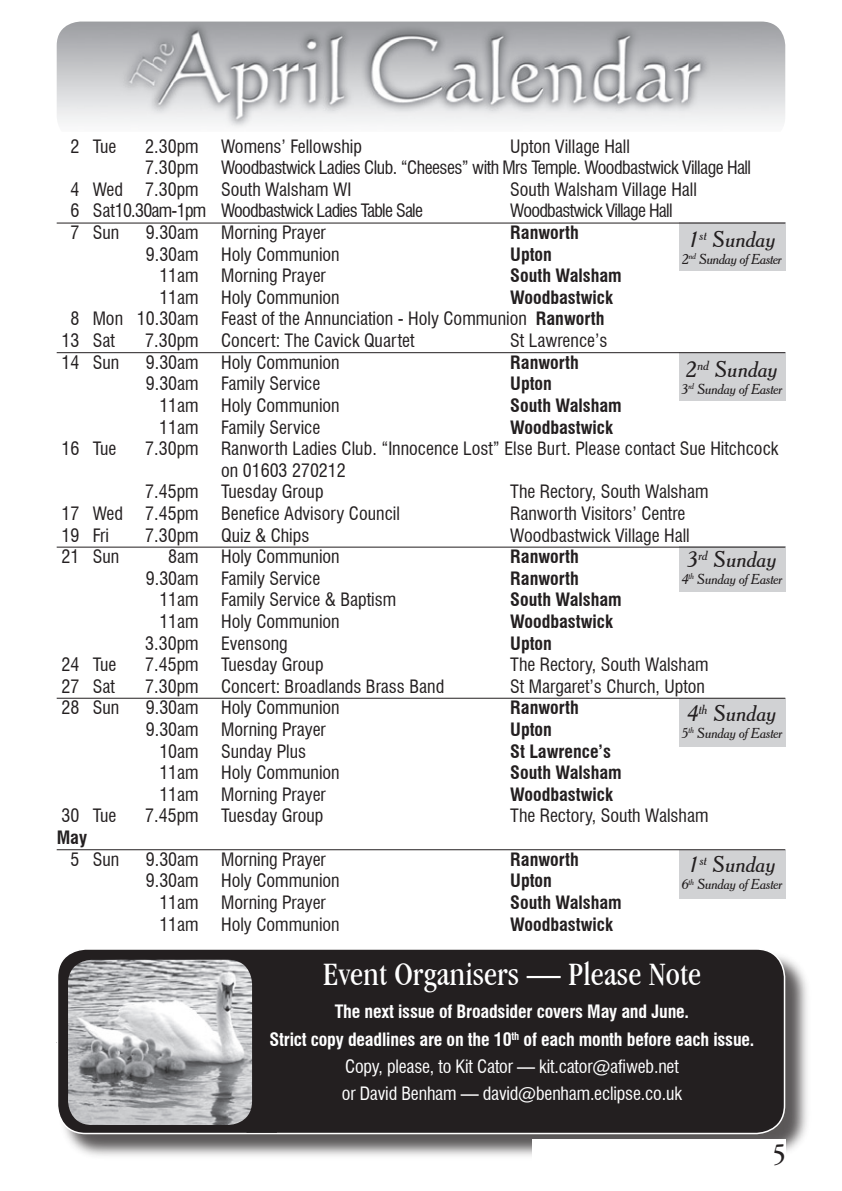
<style>
.page{position:relative;width:842px;height:1191px;background:#fff}
.page>*{position:absolute;margin:0;border:0;box-sizing:border-box;transform-origin:0 0}
.t1{font:condensed 34px "Garamond IT Cby BT";color:#fff}
.t2{font:condensed 30px "Garamond IT Cby BT";color:#231f20}
.t3{font:italic 22px "Cheltenham BT";color:#231f20}
.t4{font:condensed 18px "Swiss 721 BT";color:#231f20}
.t5{font:700 condensed 18px "Swiss 721 BT";color:#231f20}
.t6{font:700 condensed 18px/27.2px "Swiss 721 BT";letter-spacing:-.01em;color:#fff;text-align:center}
.t7{font:condensed 18px "Swiss 721 BT";letter-spacing:-.03em;color:#231f20}
.t8{font:condensed 18px "Swiss 721 BT";letter-spacing:-.04em;color:#231f20}
.t9{font:italic 14px "Cheltenham BT";letter-spacing:-.02em;color:#231f20}
.s1{font-weight:700}
.s2{font-weight:400}
</style>
<div class="page">
<div style="left:58px;top:949px;width:754px;height:212px;background:#231f20;opacity:.75"></div>
<div style="left:56px;top:949px;width:730px;height:184px;background:#231f20"></div>
<div style="left:247px;top:953px;width:29px;height:179px;background:#231f20"></div>
<img style="left:68px;top:959px;width:184px;height:166px">
<div style="left:532px;top:1139px;width:254px;height:36px;background:#fff"></div>
<img style="left:57px;top:22px;width:728px;height:106px">
<div style="left:679px;top:547px;width:106px;height:45px;background:#d1d2d4"></div>
<hr style="left:57px;top:547px;width:728px;height:1px;background:#231f20">
<div style="left:679px;top:223px;width:106px;height:48px;background:#d1d2d4"></div>
<hr style="left:57px;top:223px;width:728px;height:1px;background:#231f20">
<div style="left:679px;top:698px;width:106px;height:48px;background:#d1d2d4"></div>
<hr style="left:57px;top:698px;width:728px;height:1px;background:#231f20">
<div style="left:679px;top:352px;width:106px;height:49px;background:#d1d2d4"></div>
<hr style="left:57px;top:352px;width:728px;height:1px;background:#231f20">
<div style="left:679px;top:850px;width:106px;height:48px;background:#d1d2d4"></div>
<hr style="left:57px;top:849px;width:728px;height:1px;background:#231f20">
<p class="t4" style="left:70px;top:135px;width:47px">2 Tue</p>
<p class="t4" style="left:145px;top:135px;width:218px">2.30pm Womens’ Fellowship</p>
<p class="t4" style="left:510px;top:135px;width:121px">Upton Village Hall</p>
<p class="t7" style="left:145px;top:157px;width:607px">7.30pm Woodbastwick Ladies Club. “Cheeses” with Mrs Temple. Woodbastwick Village Hall</p>
<p class="t4" style="left:70px;top:178px;width:282px">4 Wed 7.30pm South Walsham WI</p>
<p class="t4" style="left:510px;top:178px;width:188px">South Walsham Village Hall</p>
<p class="t8" style="left:70px;top:200px;width:354px">6 Sat 10.30am-1pm Woodbastwick Ladies Table Sale</p>
<p class="t8" style="left:510px;top:200px;width:164px">Woodbastwick Village Hall</p>
<p class="t4" style="left:70px;top:222px;width:50px">7 Sun</p>
<p class="t4" style="left:146px;top:222px;width:181px">9.30am Morning Prayer</p>
<p class="t5" style="left:510px;top:222px;width:70px">Ranworth</p>
<p class="t4" style="left:146px;top:243px;width:195px">9.30am Holy Communion</p>
<p class="t5" style="left:510px;top:243px;width:43px">Upton</p>
<p class="t4" style="left:159px;top:265px;width:168px">11am Morning Prayer</p>
<p class="t5" style="left:510px;top:265px;width:113px">South Walsham</p>
<p class="t4" style="left:159px;top:286px;width:182px">11am Holy Communion</p>
<p class="t5" style="left:510px;top:286px;width:104px">Woodbastwick</p>
<p class="t4" style="left:70px;top:308px;width:535px">8 Mon 10.30am Feast of the Annunciation - Holy Communion <span class="s1">Ranworth</span></p>
<p class="t4" style="left:61px;top:330px;width:55px">13 Sat</p>
<p class="t4" style="left:145px;top:330px;width:271px">7.30pm Concert: The Cavick Quartet</p>
<p class="t4" style="left:510px;top:330px;width:99px">St Lawrence’s</p>
<p class="t4" style="left:61px;top:351px;width:59px">14 Sun</p>
<p class="t4" style="left:146px;top:351px;width:195px">9.30am Holy Communion</p>
<p class="t5" style="left:510px;top:351px;width:70px">Ranworth</p>
<p class="t4" style="left:146px;top:373px;width:176px">9.30am Family Service</p>
<p class="t5" style="left:510px;top:373px;width:43px">Upton</p>
<p class="t4" style="left:159px;top:394px;width:182px">11am Holy Communion</p>
<p class="t5" style="left:510px;top:394px;width:113px">South Walsham</p>
<p class="t4" style="left:159px;top:416px;width:163px">11am Family Service</p>
<p class="t5" style="left:510px;top:416px;width:104px">Woodbastwick</p>
<p class="t4" style="left:61px;top:438px;width:56px">16 Tue</p>
<p class="t4" style="left:145px;top:438px;width:635px">7.30pm Ranworth Ladies Club. “Innocence Lost” Else Burt. Please contact Sue Hitchcock</p>
<p class="t4" style="left:221px;top:459px;width:126px">on 01603 270212</p>
<p class="t4" style="left:145px;top:481px;width:180px">7.45pm Tuesday Group</p>
<p class="t4" style="left:510px;top:481px;width:200px">The Rectory, South Walsham</p>
<p class="t4" style="left:61px;top:502px;width:340px">17 Wed 7.45pm Benefice Advisory Council</p>
<p class="t4" style="left:510px;top:502px;width:177px">Ranworth Visitors’ Centre</p>
<p class="t4" style="left:61px;top:524px;width:49px">19 Fri</p>
<p class="t4" style="left:145px;top:524px;width:166px">7.30pm Quiz &amp; Chips</p>
<p class="t4" style="left:510px;top:524px;width:181px">Woodbastwick Village Hall</p>
<p class="t4" style="left:61px;top:546px;width:59px">21 Sun</p>
<p class="t4" style="left:168px;top:546px;width:173px">8am Holy Communion</p>
<p class="t5" style="left:510px;top:546px;width:70px">Ranworth</p>
<p class="t4" style="left:146px;top:567px;width:176px">9.30am Family Service</p>
<p class="t5" style="left:510px;top:567px;width:70px">Ranworth</p>
<p class="t4" style="left:159px;top:589px;width:238px">11am Family Service &amp; Baptism</p>
<p class="t5" style="left:510px;top:589px;width:113px">South Walsham</p>
<p class="t4" style="left:159px;top:610px;width:182px">11am Holy Communion</p>
<p class="t5" style="left:510px;top:610px;width:104px">Woodbastwick</p>
<p class="t4" style="left:145px;top:632px;width:144px">3.30pm Evensong</p>
<p class="t5" style="left:510px;top:632px;width:43px">Upton</p>
<p class="t4" style="left:61px;top:654px;width:56px">24 Tue</p>
<p class="t4" style="left:145px;top:654px;width:180px">7.45pm Tuesday Group</p>
<p class="t4" style="left:510px;top:654px;width:200px">The Rectory, South Walsham</p>
<p class="t4" style="left:61px;top:675px;width:55px">27 Sat</p>
<p class="t4" style="left:145px;top:675px;width:300px">7.30pm Concert: Broadlands Brass Band</p>
<p class="t4" style="left:510px;top:675px;width:196px">St Margaret’s Church, Upton</p>
<p class="t4" style="left:61px;top:697px;width:59px">28 Sun</p>
<p class="t4" style="left:146px;top:697px;width:195px">9.30am Holy Communion</p>
<p class="t5" style="left:510px;top:697px;width:70px">Ranworth</p>
<p class="t4" style="left:146px;top:718px;width:181px">9.30am Morning Prayer</p>
<p class="t5" style="left:510px;top:718px;width:43px">Upton</p>
<p class="t4" style="left:159px;top:740px;width:148px">10am Sunday Plus</p>
<p class="t5" style="left:510px;top:740px;width:102px">St Lawrence’s</p>
<p class="t4" style="left:159px;top:762px;width:182px">11am Holy Communion</p>
<p class="t5" style="left:510px;top:762px;width:113px">South Walsham</p>
<p class="t4" style="left:159px;top:783px;width:168px">11am Morning Prayer</p>
<p class="t5" style="left:510px;top:783px;width:104px">Woodbastwick</p>
<p class="t4" style="left:61px;top:805px;width:56px">30 Tue</p>
<p class="t4" style="left:145px;top:805px;width:180px">7.45pm Tuesday Group</p>
<p class="t4" style="left:510px;top:805px;width:200px">The Rectory, South Walsham</p>
<p class="t5" style="left:57px;top:826px;width:32px">May</p>
<p class="t4" style="left:70px;top:848px;width:50px">5 Sun</p>
<p class="t4" style="left:146px;top:848px;width:181px">9.30am Morning Prayer</p>
<p class="t5" style="left:510px;top:848px;width:70px">Ranworth</p>
<p class="t4" style="left:146px;top:870px;width:195px">9.30am Holy Communion</p>
<p class="t5" style="left:510px;top:870px;width:43px">Upton</p>
<p class="t4" style="left:159px;top:891px;width:168px">11am Morning Prayer</p>
<p class="t5" style="left:510px;top:891px;width:113px">South Walsham</p>
<p class="t4" style="left:159px;top:913px;width:182px">11am Holy Communion</p>
<p class="t5" style="left:510px;top:913px;width:104px">Woodbastwick</p>
<h1 class="t1" style="left:323px;top:955px;width:380px">Event Organisers — Please Note</h1>
<p class="t6" style="left:269px;top:998px;width:487px">The next issue of Broadsider covers May and June.<br>Strict copy deadlines are on the 10<sup>th</sup> of each month before each issue.<br><span class="s2">Copy, please, to Kit Cator — kit.cator@afiweb.net<br>or David Benham — david@benham.eclipse.co.uk</span></p>
<h2 class="t2" style="left:773px;top:1136px;width:14px">5</h2>
<p class="t3" style="left:688px;top:226px;width:89px">1<sup>st</sup> Sunday</p>
<p class="t9" style="left:682px;top:251px;width:101px">2<sup>nd</sup> Sunday of Easter</p>
<p class="t3" style="left:686px;top:356px;width:93px">2<sup>nd</sup> Sunday</p>
<p class="t9" style="left:681px;top:380px;width:102px">3<sup>rd</sup> Sunday of Easter</p>
<p class="t3" style="left:687px;top:546px;width:91px">3<sup>rd</sup> Sunday</p>
<p class="t9" style="left:682px;top:570px;width:102px">4<sup>th</sup> Sunday of Easter</p>
<p class="t3" style="left:687px;top:700px;width:91px">4<sup>th</sup> Sunday</p>
<p class="t9" style="left:682px;top:724px;width:102px">5<sup>th</sup> Sunday of Easter</p>
<p class="t3" style="left:688px;top:851px;width:89px">1<sup>st</sup> Sunday</p>
<p class="t9" style="left:682px;top:875px;width:102px">6<sup>th</sup> Sunday of Easter</p>
</div>
